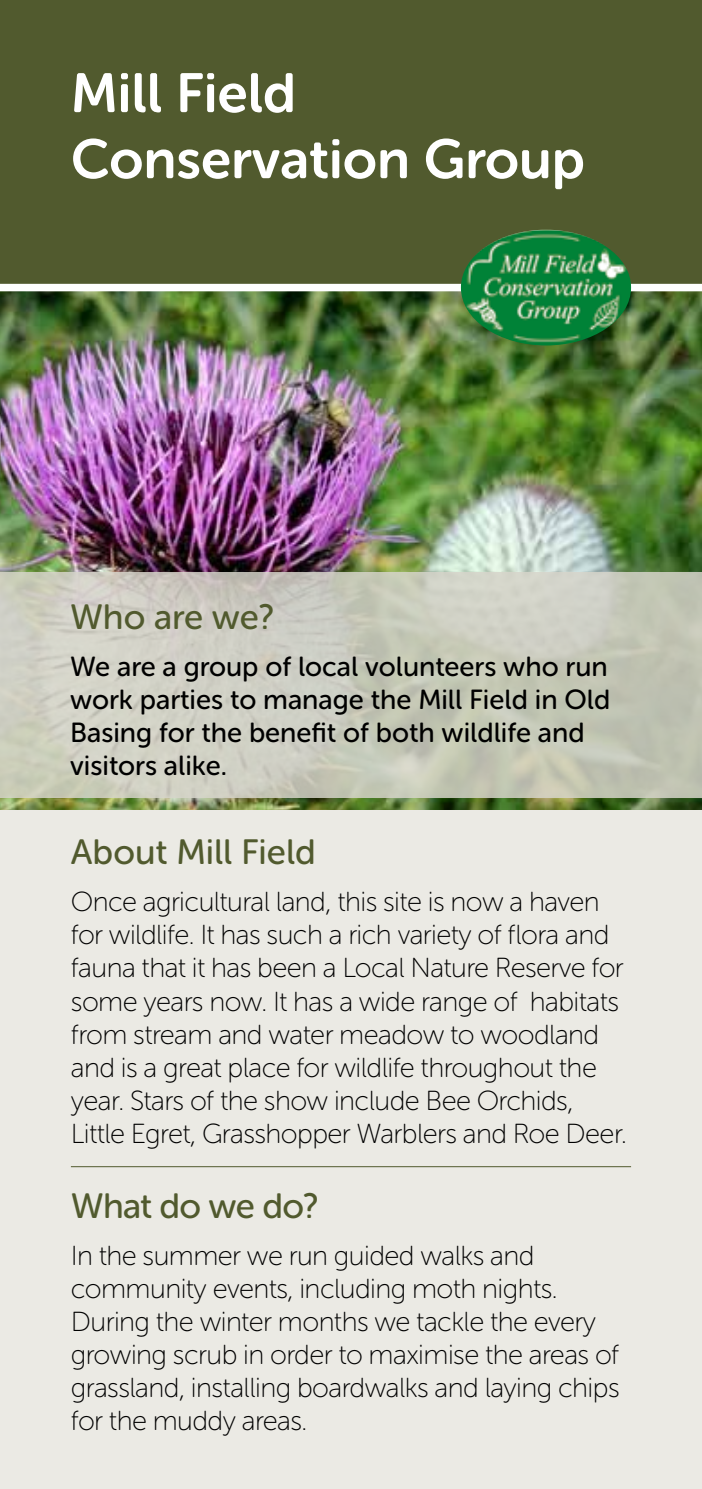
<style>
.page{position:relative;width:702px;height:1489px;background:#fff}
.page>*{position:absolute;margin:0;border:0;box-sizing:border-box;transform-origin:0 0}
.t1{font:55px/66px "Museo Sans Rounded 700";color:#fff}
.t2{font:35px "Museo Sans Rounded 500";color:#515a2e}
.t3{font:35px "Museo Sans Rounded 500";letter-spacing:-.02em;color:#515a2e}
.t4{font:27.5px/33px "Museo Sans Rounded 100";letter-spacing:-.02em;color:#000}
.t5{font:27.5px/33px "Museo Sans Rounded 500";color:#000}
</style>
<div class="page">
<div style="left:0;top:723px;width:702px;height:765px;background:#ebeae4"></div>
<img style="left:0;top:291px;width:702px;height:518px">
<div style="left:0;top:0;width:702px;height:284px;background:#515a2e"></div>
<svg style="left:0;top:572px;width:702px;height:225px;background:#cacbbd"></svg>
<hr style="left:71px;top:1166px;width:560px;height:1px;background:#515a2e">
<img style="left:461px;top:230px;width:170px;height:115px">
<h1 class="t1" style="left:71px;top:60px;width:515px">Mill Field<br>Conservation Group</h1>
<p class="t2" style="left:70px;top:597px;width:206px">Who are we?</p>
<p class="t5" style="left:70px;top:650px;width:541px">We are a group of local volunteers who run work parties to manage the Mill Field in Old Basing for the benefit of both wildlife and visitors alike.</p>
<p class="t2" style="left:71px;top:833px;width:246px">About Mill Field</p>
<p class="t4" style="left:71px;top:885px;width:557px">Once agricultural land, this site is now a haven for wildlife. It has such a rich variety of flora and fauna that it has been a Local Nature Reserve for some years now. It has a wide range of habitats from stream and water meadow to woodland and is a great place for wildlife throughout the year. Stars of the show include Bee Orchids, Little Egret, Grasshopper Warblers and Roe Deer.</p>
<p class="t3" style="left:71px;top:1186px;width:249px">What do we do?</p>
<p class="t4" style="left:71px;top:1239px;width:550px">In the summer we run guided walks and community events, including moth nights.<br>During the winter months we tackle the every growing scrub in order to maximise the areas of grassland, installing boardwalks and laying chips for the muddy areas.</p>
</div>
